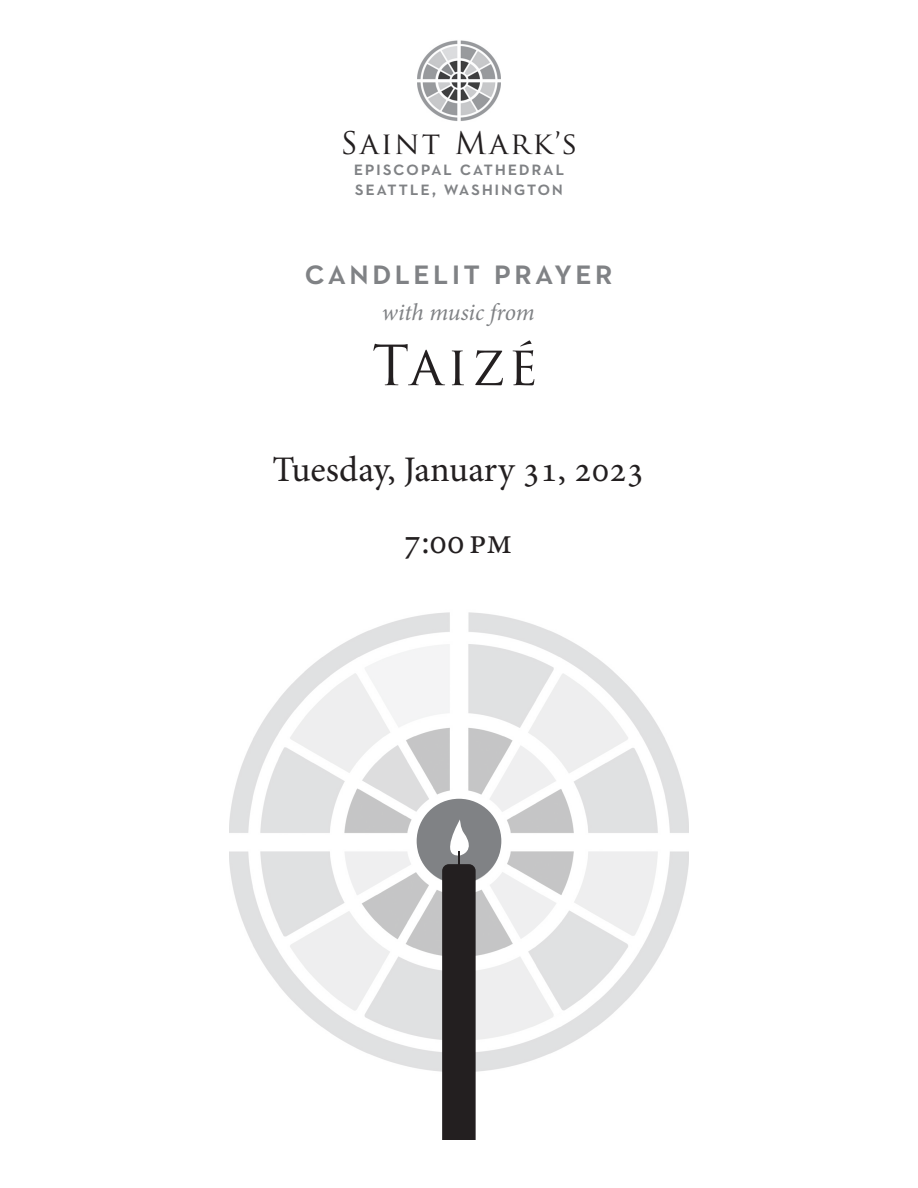
<style>
.page{position:relative;width:918px;height:1188px;background:#fff}
.page>*{position:absolute;margin:0;border:0;box-sizing:border-box;transform-origin:0 0}
.t1{font:54px "Trajan Pro";letter-spacing:.07em;color:#231f20}
.t2{font:36px "Minion Pro";color:#231f20}
.t3{font:600 36px "Neutraface 2 Text";letter-spacing:.08em;color:#808285}
.t4{font:30.3px "Trajan Pro";letter-spacing:.07em;color:#231f20}
.t5{font:italic 24px "Minion Pro";letter-spacing:-.01em;color:#808285}
.t6{font:600 20.25px "Neutraface 2 Text";letter-spacing:.08em;color:#808285}
</style>
<div class="page">
<img style="left:230px;top:612px;width:458px;height:460px">
<div style="left:417px;top:799px;width:84px;height:84px;background:#808285;border-radius:50%"></div>
<svg style="left:438px;top:819px;width:39px;height:321px"></svg>
<img style="left:417px;top:40px;width:84px;height:81px">
<p class="t4" style="left:340px;top:124px;width:239px">Saint Mark’s</p>
<p class="t6" style="left:354px;top:156px;width:212px">episcopal cathedral</p>
<p class="t6" style="left:355px;top:176px;width:210px">seattle, washington</p>
<p class="t3" style="left:304px;top:249px;width:310px">candlelit prayer</p>
<p class="t5" style="left:382px;top:296px;width:154px">with music from</p>
<p class="t1" style="left:372px;top:331px;width:167px">Taizé</p>
<p class="t2" style="left:273px;top:445px;width:373px">Tuesday, January 31, 2023</p>
<p class="t2" style="left:404px;top:517px;width:110px">7:00 pm</p>
</div>
